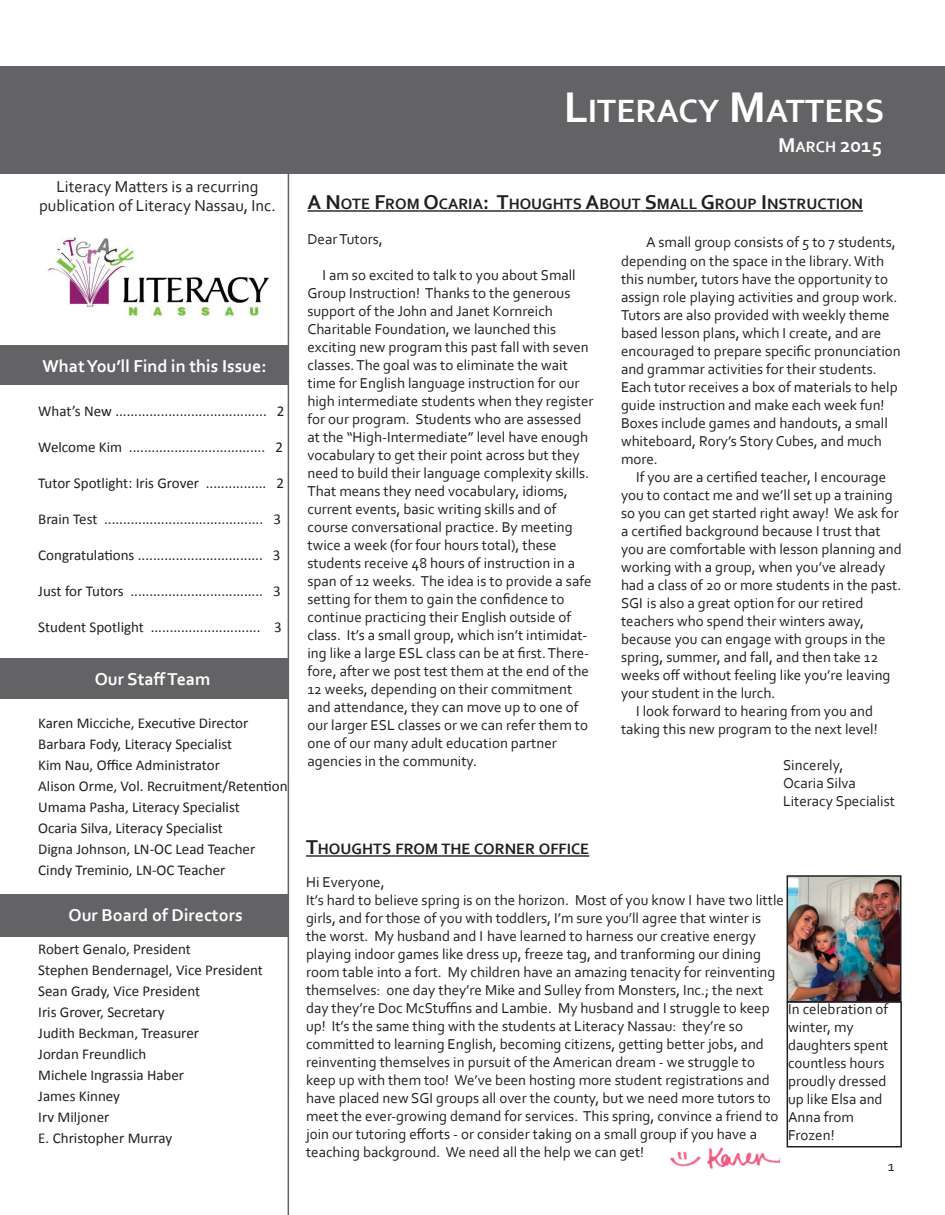
<style>
.page{position:relative;width:945px;height:1215px;background:#fff}
.page>*{position:absolute;margin:0;border:0;box-sizing:border-box;transform-origin:0 0}
.t1{font:700 33.75px "Corbel";color:#fff}
.t2{font:700 21px "Corbel";color:#fff}
.t3{font:700 18px "Corbel";color:#fff}
.t4{font:16.5px/19.8px "Corbel";color:#231f20;text-align:center}
.t5{font:700 15.75px "Corbel";color:#231f20}
.t6{font:15px/18px "Corbel";color:#231f20}
.t7{font:15px/21px "Calibri";color:#231f20}
.s1{font-size:45px}
.s2{font-size:15.75px}
.s3{font-size:21px}
</style>
<div class="page">
<img style="left:790px;top:878px;width:108px;height:121px">
<div style="left:787px;top:875px;width:114px;height:127px;border:2px solid #231f20"></div>
<div style="left:0;top:66px;width:945px;height:108px;background:#636366"></div>
<img style="left:48px;top:237px;width:221px;height:81px">
<hr style="left:288px;top:174px;width:1px;height:1041px;background:#636366">
<div style="left:0;top:345px;width:288px;height:40px;background:#636366"></div>
<div style="left:0;top:658px;width:288px;height:41px;background:#636366"></div>
<div style="left:0;top:894px;width:288px;height:43px;background:#636366"></div>
<hr style="left:308px;top:210px;width:33px;height:2px;background:#231f20">
<hr style="left:341px;top:210px;width:29px;height:2px;background:#231f20">
<svg style="left:370px;top:210px;width:15px;height:2px"></svg>
<hr style="left:385px;top:210px;width:35px;height:2px;background:#231f20">
<svg style="left:420px;top:210px;width:19px;height:2px"></svg>
<hr style="left:439px;top:210px;width:44px;height:2px;background:#231f20">
<hr style="left:483px;top:210px;width:26px;height:2px;background:#231f20">
<hr style="left:509px;top:210px;width:73px;height:2px;background:#231f20">
<svg style="left:582px;top:210px;width:17px;height:2px"></svg>
<hr style="left:599px;top:210px;width:42px;height:2px;background:#231f20">
<svg style="left:641px;top:210px;width:16px;height:2px"></svg>
<hr style="left:657px;top:210px;width:40px;height:2px;background:#231f20">
<svg style="left:697px;top:210px;width:18px;height:2px"></svg>
<hr style="left:715px;top:210px;width:42px;height:2px;background:#231f20">
<svg style="left:757px;top:210px;width:10px;height:2px"></svg>
<hr style="left:767px;top:210px;width:96px;height:2px;background:#231f20">
<svg style="left:306px;top:855px;width:12px;height:2px"></svg>
<hr style="left:318px;top:855px;width:73px;height:2px;background:#231f20">
<hr style="left:396px;top:855px;width:42px;height:2px;background:#231f20">
<hr style="left:441px;top:855px;width:29px;height:2px;background:#231f20">
<hr style="left:474px;top:855px;width:61px;height:2px;background:#231f20">
<hr style="left:539px;top:855px;width:50px;height:2px;background:#231f20">
<img style="left:670px;top:1148px;width:110px;height:21px">
<div style="left:787px;top:1001px;width:115px;height:146px;border:2px solid #231f20"></div>
<p class="t4" style="left:39px;top:178px;width:238px">Literacy Matters is a recurring publication of Literacy Nassau, Inc.</p>
<p class="t3" style="left:42px;top:359px;width:226px">WHATYOU’LL FIND IN THIS ISSUE:</p>
<p class="t7" style="left:38px;top:401px;width:248px">What’s New ........................................ 2</p>
<p class="t7" style="left:38px;top:437px;width:246px">Welcome Kim .................................... 2</p>
<p class="t7" style="left:38px;top:473px;width:247px">Tutor Spotlight: Iris Grover ................ 2</p>
<p class="t7" style="left:38px;top:509px;width:244px">Brain Test .......................................... 3</p>
<p class="t7" style="left:38px;top:545px;width:244px">Congratulations ................................. 3</p>
<p class="t7" style="left:38px;top:581px;width:244px">Just for Tutors ................................... 3</p>
<p class="t7" style="left:38px;top:617px;width:245px">Student Spotlight ............................. 3</p>
<p class="t3" style="left:95px;top:671px;width:117px">OUR STAFFTEAM</p>
<p class="t7" style="left:38px;top:713px;width:251px">Karen Micciche, Executive Director Barbara Fody, Literacy Specialist<br>Kim Nau, Office Administrator<br>Alison Orme, Vol. Recruitment/Retention Umama Pasha, Literacy Specialist<br>Ocaria Silva, Literacy Specialist<br>Digna Johnson, LN-OC Lead Teacher Cindy Treminio, LN-OC Teacher</p>
<p class="t3" style="left:69px;top:908px;width:176px">OUR BOARD OF DIRECTORS</p>
<p class="t7" style="left:38px;top:940px;width:226px">Robert Genalo, President<br>Stephen Bendernagel, Vice President<br>Sean Grady, Vice President<br>Iris Grover, Secretary<br>Judith Beckman, Treasurer<br>Jordan Freundlich<br>Michele Ingrassia Haber<br>James Kinney<br>Irv Miljoner<br>E. Christopher Murray</p>
<h1 class="t1" style="left:564px;top:97px;width:322px"><span class="s1">L</span>ITERACY <span class="s1">M</span>ATTERS</h1>
<h2 class="t2" style="left:778px;top:136px;width:105px">M<span class="s2">ARCH</span> 2015</h2>
<p class="t5" style="left:308px;top:197px;width:557px"><span class="s3">A N</span>OTE <span class="s3">F</span>ROM <span class="s3">O</span>CARIA<span class="s3">: T</span>HOUGHTS <span class="s3">A</span>BOUT <span class="s3">S</span>MALL <span class="s3">G</span>ROUP <span class="s3">I</span>NSTRUCTION</p>
<p class="t6" style="left:308px;top:231px;width:77px">DearTutors,</p>
<p class="t6" style="left:307px;top:267px;width:288px;text-indent:15px">I am so excited to talk to you about Small Group Instruction! Thanks to the generous support of the John and Janet Kornreich Charitable Foundation, we launched this exciting new program this past fall with seven classes.The goal was to eliminate the wait time for English language instruction for our high intermediate students when they register for our program. Students who are assessed at the “High-Intermediate” level have enough vocabulary to get their point across but they need to build their language complexity skills.<br>That means they need vocabulary, idioms, current events, basic writing skills and of course conversational practice. By meeting twice a week (for four hours total), these students receive 48 hours of instruction in a span of 12 weeks. The idea is to provide a safe setting for them to gain the confidence to continue practicing their English outside of class. It’s a small group, which isn’t intimidat&shy;ing like a large ESL class can be at first.There&shy;fore, after we post test them at the end of the 12 weeks, depending on their commitment and attendance, they can move up to one of our larger ESL classes or we can refer them to one of our many adult education partner agencies in the community.</p>
<p class="t6" style="left:621px;top:233px;width:276px;line-height:19.6px;text-indent:25px">A small group consists of 5 to 7 students, depending on the space in the library.With</p>
<p class="t6" style="left:621px;top:272px;width:281px">this number, tutors have the opportunity to assign role playing activities and group work.<br>Tutors are also provided with weekly theme based lesson plans, which I create, and are encouraged to prepare specific pronunciation and grammar activities for their students.<br>Each tutor receives a box of materials to help guide instruction and make each week fun!<br>Boxes include games and handouts, a small whiteboard, Rory’s Story Cubes, and much more.</p>
<p class="t6" style="left:636px;top:470px;width:252px">If you are a certified teacher, I encourage</p>
<p class="t6" style="left:621px;top:488px;width:273px">you to contact me and we’ll set up a training</p>
<p class="t6" style="left:621px;top:506px;width:279px">so you can get started right away! We ask for</p>
<p class="t6" style="left:621px;top:524px;width:261px">a certified background because I trust that</p>
<p class="t6" style="left:621px;top:542px;width:282px">you are comfortable with lesson planning and</p>
<p class="t6" style="left:621px;top:560px;width:266px">working with a group, when you’ve already</p>
<p class="t6" style="left:621px;top:578px;width:282px">had a class of 20 or more students in the past.</p>
<p class="t6" style="left:621px;top:596px;width:244px">SGI is also a great option for our retired</p>
<p class="t6" style="left:621px;top:614px;width:245px">teachers who spend their winters away,</p>
<p class="t6" style="left:621px;top:632px;width:266px">because you can engage with groups in the</p>
<p class="t6" style="left:621px;top:650px;width:259px">spring, summer, and fall, and then take 12</p>
<p class="t6" style="left:621px;top:668px;width:271px">weeks off without feeling like you’re leaving</p>
<p class="t6" style="left:621px;top:686px;width:156px">your student in the lurch.</p>
<p class="t6" style="left:636px;top:704px;width:239px">I look forward to hearing from you and</p>
<p class="t6" style="left:621px;top:722px;width:258px">taking this new program to the next level!</p>
<p class="t6" style="left:783px;top:758px;width:114px">Sincerely,<br>Ocaria Silva<br>Literacy Specialist</p>
<p class="t5" style="left:306px;top:842px;width:285px"><span class="s3">T</span>HOUGHTS FROM THE CORNER OFFICE</p>
<p class="t6" style="left:306px;top:874px;width:479px">Hi Everyone,<br>It’s hard to believe spring is on the horizon. Most of you know I have two little girls, and for those of you with toddlers, I’m sure you’ll agree that winter is the worst. My husband and I have learned to harness our creative energy playing indoor games like dress up, freeze tag, and tranforming our dining room table into a fort. My children have an amazing tenacity for reinventing themselves: one day they’re Mike and Sulley from Monsters, Inc.; the next day they’re Doc McStuffins and Lambie. My husband and I struggle to keep up! It’s the same thing with the students at Literacy Nassau: they’re so committed to learning English, becoming citizens, getting better jobs, and reinventing themselves in pursuit of the American dream - we struggle to keep up with them too! We’ve been hosting more student registrations and have placed new SGI groups all over the county, but we need more tutors to meet the ever-growing demand for services. This spring, convince a friend to join our tutoring efforts - or consider taking on a small group if you have a teaching background. We need all the help we can get!</p>
<p class="t6" style="left:788px;top:1001px;width:102px">In celebration of winter, my daughters spent countless hours proudly dressed up like Elsa and<br>Anna from<br>Frozen!</p>
<p class="t6" style="left:888px;top:1158px;width:8px">1</p>
</div>
